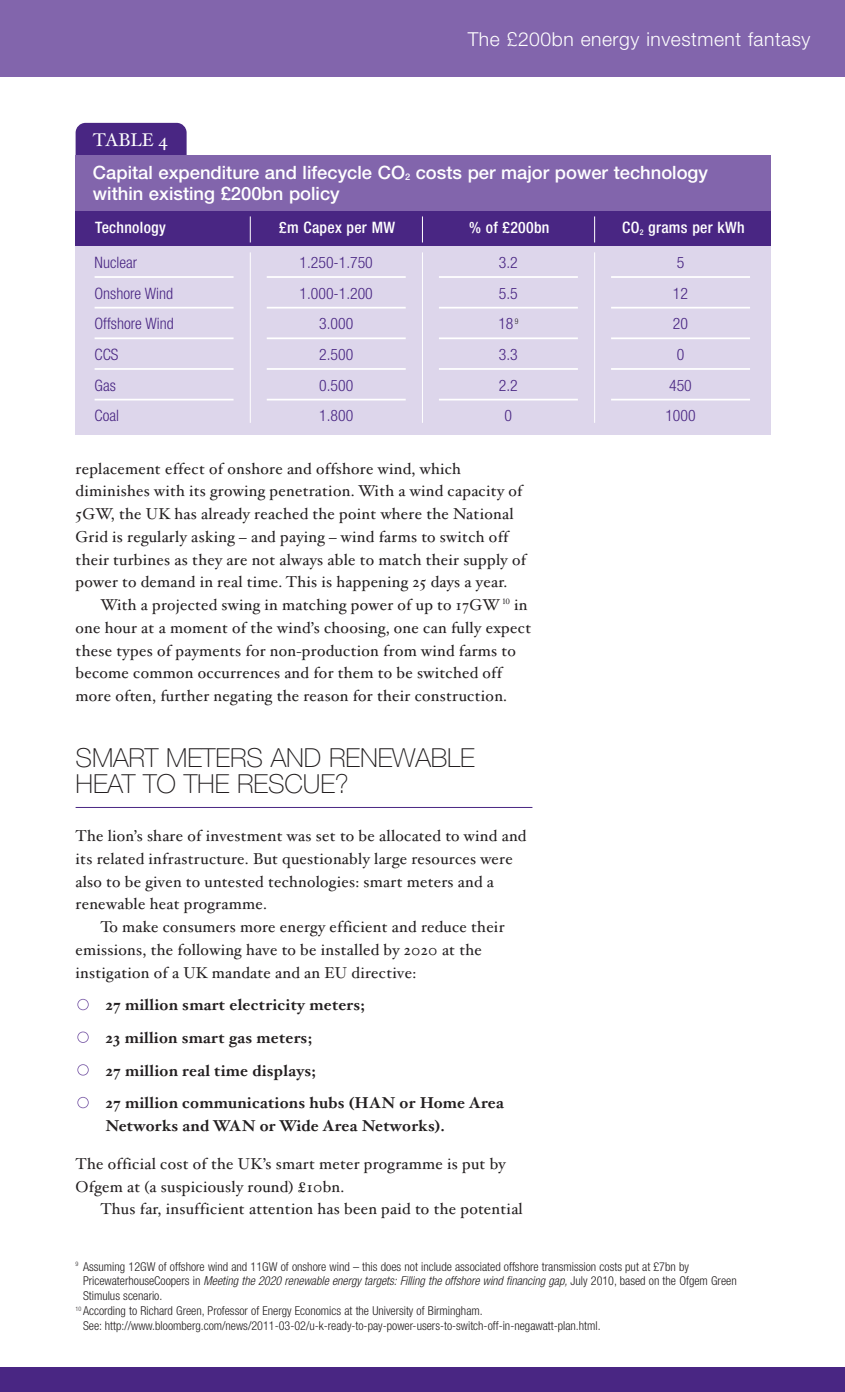
<style>
.page{position:relative;width:845px;height:1392px;background:#fff}
.page>*{position:absolute;margin:0;border:0;box-sizing:border-box;transform-origin:0 0}
.t1{font:100 26.25px/26.2px "Helvetica Neue";letter-spacing:-.005em;color:#231f20}
.t2{font:300 19.25px "Helvetica Neue";letter-spacing:.03em;color:#fff}
.t3{font:500 18.38px/21px "Helvetica Neue";color:#fff}
.t4{font:18.38px "Hoefler Txt";color:#fff}
.t5{font:15.75px/22.8px "Hoefler Txt";letter-spacing:.02em;color:#231f20}
.t6{font:700 15.75px/32.7px "Hoefler Txt";letter-spacing:.02em;color:#231f20}
.t7{font:300 condensed 15.75px/30.6px "Helvetica Neue";color:#492683;text-align:center}
.t8{font:500 condensed 15.75px "Helvetica Neue";letter-spacing:.02em;color:#fff}
.t9{font:300 condensed 12.25px "Helvetica Neue";color:#231f20}
.t10{font:italic 300 condensed 12.25px "Helvetica Neue";color:#231f20}
.s1{font-size:9.1px}
.s2{font-style:normal}
</style>
<div class="page">
<div style="left:1px;top:0;width:843px;height:77px;background:#8265ac"></div>
<div style="left:0;top:1367px;width:844px;height:24px;background:#492683"></div>
<hr style="left:0;top:0;width:1px;height:77px;background:#8265ac">
<hr style="left:76px;top:807px;width:456px;height:1px;background:#492683">
<div style="left:77px;top:998px;width:12px;height:12px;border:2px solid #8265ac;border-radius:50%"></div>
<div style="left:77px;top:1031px;width:12px;height:11px;border:2px solid #8265ac;border-radius:50%"></div>
<div style="left:77px;top:1064px;width:12px;height:11px;border:2px solid #8265ac;border-radius:50%"></div>
<div style="left:77px;top:1096px;width:12px;height:12px;border:2px solid #8265ac;border-radius:50%"></div>
<div style="left:76px;top:123px;width:110px;height:56px;background:#492683;border-radius:10px"></div>
<div style="left:76px;top:213px;width:694px;height:221px;background:#ddd6eb"></div>
<div style="left:76px;top:156px;width:694px;height:56px;background:#8265ac"></div>
<div style="left:76px;top:211px;width:694px;height:35px;background:#492683"></div>
<svg style="left:250px;top:216px;width:1px;height:26px"></svg>
<hr style="left:250px;top:252px;width:1px;height:171px;background:#fff">
<hr style="left:94px;top:276px;width:139px;height:2px;background:#fff">
<hr style="left:94px;top:307px;width:139px;height:1px;background:#fff">
<hr style="left:94px;top:337px;width:139px;height:2px;background:#fff">
<hr style="left:94px;top:368px;width:139px;height:2px;background:#fff">
<hr style="left:94px;top:399px;width:139px;height:1px;background:#fff">
<svg style="left:422px;top:216px;width:1px;height:26px"></svg>
<hr style="left:422px;top:252px;width:1px;height:171px;background:#fff">
<hr style="left:266px;top:276px;width:139px;height:2px;background:#fff">
<hr style="left:266px;top:307px;width:139px;height:1px;background:#fff">
<hr style="left:266px;top:337px;width:139px;height:2px;background:#fff">
<hr style="left:266px;top:368px;width:139px;height:2px;background:#fff">
<hr style="left:266px;top:399px;width:139px;height:1px;background:#fff">
<svg style="left:594px;top:216px;width:1px;height:26px"></svg>
<hr style="left:594px;top:252px;width:1px;height:171px;background:#fff">
<hr style="left:438px;top:276px;width:139px;height:2px;background:#fff">
<hr style="left:438px;top:307px;width:139px;height:1px;background:#fff">
<hr style="left:438px;top:337px;width:139px;height:2px;background:#fff">
<hr style="left:438px;top:368px;width:139px;height:2px;background:#fff">
<hr style="left:438px;top:399px;width:139px;height:1px;background:#fff">
<hr style="left:610px;top:276px;width:139px;height:2px;background:#fff">
<hr style="left:610px;top:307px;width:139px;height:1px;background:#fff">
<hr style="left:610px;top:337px;width:139px;height:2px;background:#fff">
<hr style="left:610px;top:368px;width:139px;height:2px;background:#fff">
<hr style="left:610px;top:399px;width:139px;height:1px;background:#fff">
<p class="t4" style="left:93px;top:132px;width:76px">TABLE 4</p>
<p class="t2" style="left:467px;top:32px;width:344px">The £200bn energy investment fantasy</p>
<p class="t3" style="left:93px;top:163px;width:616px">Capital expenditure and lifecycle CO<span class="s1">2</span> costs per major power technology within existing £200bn policy</p>
<p class="t8" style="left:95px;top:222px;width:72px">Technology</p>
<p class="t7" style="left:94px;top:248px;width:81px;text-align:left">Nuclear<br>Onshore Wind<br>Offshore Wind<br>CCS<br>Gas<br>Coal</p>
<p class="t8" style="left:279px;top:222px;width:117px">£m Capex per MW</p>
<p class="t7" style="left:299px;top:248px;width:75px">1.250-1.750<br>1.000-1.200<br>3.000<br>2.500<br>0.500<br>1.800</p>
<p class="t8" style="left:469px;top:222px;width:82px">% of £200bn</p>
<p class="t7" style="left:498px;top:248px;width:21px">3.2<br>5.5<br>18<sup>9<br></sup>3.3<br>2.2<br>0</p>
<p class="t5" style="left:76px;top:458px;width:452px">replacement effect of onshore and offshore wind, which diminishes with its growing penetration. With a wind capacity of 5GW, the UK has already reached the point where the National Grid is regularly asking – and paying – wind farms to switch off their turbines as they are not always able to match their supply of power to demand in real time. This is happening 25 days a year.</p>
<p class="t5" style="left:76px;top:595px;width:457px;text-indent:25px">With a projected swing in matching power of up to 17GW <sup>10</sup> in one hour at a moment of the wind’s choosing, one can fully expect these types of payments for non-production from wind farms to become common occurrences and for them to be switched off more often, further negating the reason for their construction.</p>
<h1 class="t1" style="left:76px;top:747px;width:400px">SMART METERS AND RENEWABLE<br>HEAT TO THE RESCUE?</h1>
<p class="t5" style="left:76px;top:826px;width:452px">The lion’s share of investment was set to be allocated to wind and its related infrastructure. But questionably large resources were also to be given to untested technologies: smart meters and a renewable heat programme.</p>
<p class="t5" style="left:76px;top:917px;width:430px;text-indent:25px">To make consumers more energy efficient and reduce their emissions, the following have to be installed by 2020 at the instigation of a UK mandate and an EU directive:</p>
<p class="t6" style="left:105px;top:990px;width:400px">27 million smart electricity meters;<br>23 million smart gas meters;<br>27 million real time displays;<br>27 million communications hubs (HAN or Home Area</p>
<p class="t6" style="left:105px;top:1111px;width:341px">Networks and WAN or Wide Area Networks).</p>
<p class="t5" style="left:76px;top:1153px;width:431px">The official cost of the UK’s smart meter programme is put by<br>Ofgem at (a suspiciously round) £10bn.</p>
<p class="t5" style="left:100px;top:1199px;width:423px">Thus far, insufficient attention has been paid to the potential</p>
<p class="t8" style="left:622px;top:222px;width:124px">CO<sub>2</sub> grams per kWh</p>
<p class="t7" style="left:665px;top:248px;width:32px">5<br>12<br>20<br>0<br>450<br>1000</p>
<p class="t9" style="left:76px;top:1261px;width:614px"><sup>9</sup> Assuming 12GW of offshore wind and 11GW of onshore wind – this does not include associated offshore transmission costs put at £7bn by</p>
<p class="t10" style="left:83px;top:1276px;width:654px"><span class="s2">P r i c e w a t e r h o u s e C o o p e r s i n</span> Meeting the 2020 renewable energy targets: Filling the offshore wind financing gap, <span class="s2">J u l y 2 0 1 0 , b a s e d o n t h e O f g e m G r e e n</span></p>
<p class="t9" style="left:83px;top:1291px;width:81px">Stimulus scenario.</p>
<p class="t9" style="left:76px;top:1305px;width:408px"><sup>10</sup> According to Richard Green, Professor of Energy Economics at the University of Birmingham.</p>
<p class="t9" style="left:83px;top:1320px;width:519px">See: http://www.bloomberg.com/news/2011-03-02/u-k-ready-to-pay-power-users-to-switch-off-in-negawatt-plan.html.</p>
</div>
